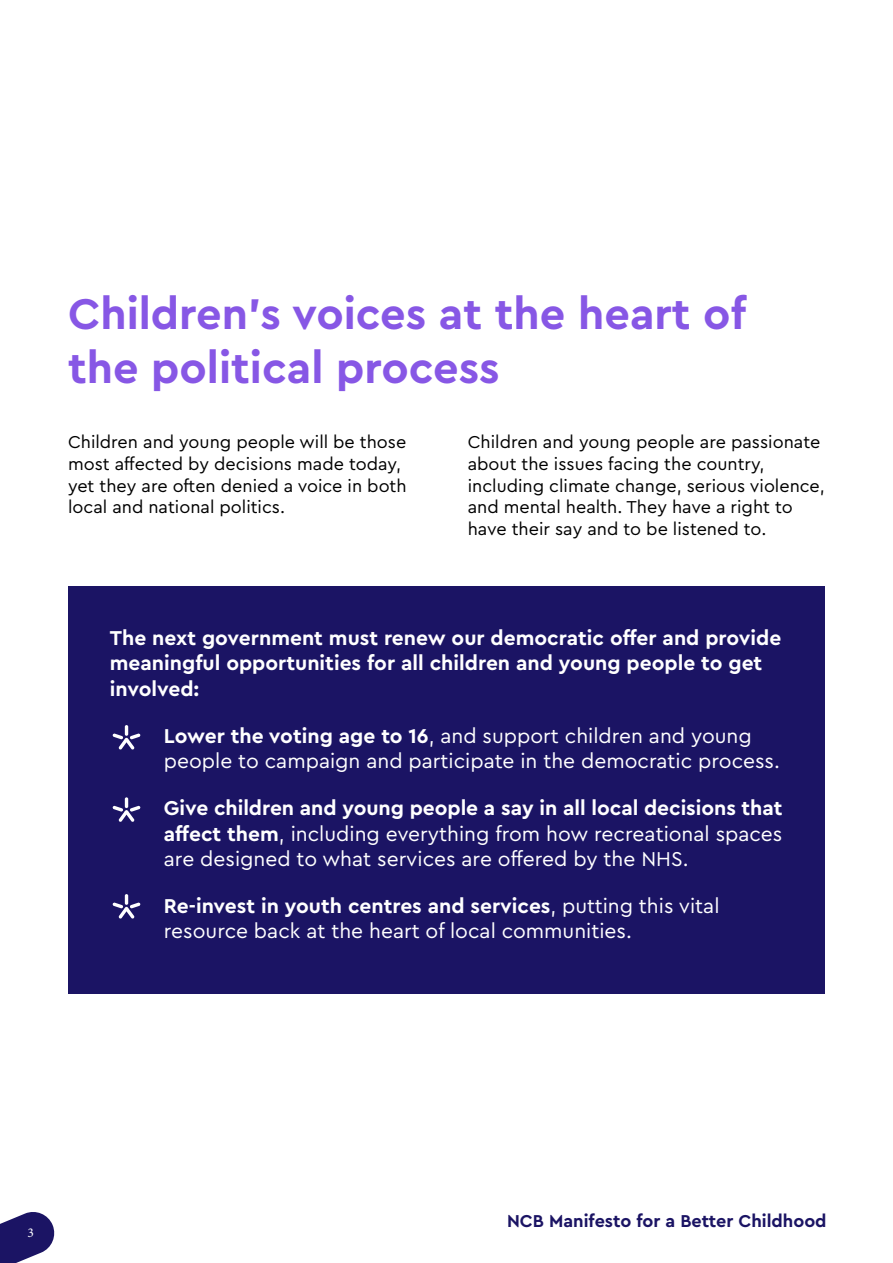
<style>
.page{position:relative;width:893px;height:1263px;background:#fff}
.page>*{position:absolute;margin:0;border:0;box-sizing:border-box;transform-origin:0 0}
.t1{font:700 45px/54px "Cera Pro";color:#8757e5}
.t2{font:21px/25.2px "Cera Pro";color:#fff}
.t3{font:700 21px/25.2px "Cera Pro";color:#fff}
.t4{font:18px/21.6px "Cera Pro";color:#000}
.t5{font:700 18px "Cera Pro";color:#1b1464}
.t6{font:13.5px "Minion Pro";color:#fff}
.s1{font-weight:700}
</style>
<div class="page">
<svg style="left:0;top:1212px;width:55px;height:51px"></svg>
<div style="left:68px;top:587px;width:757px;height:407px;background:#1b1464"></div>
<svg style="left:112px;top:725px;width:29px;height:24px"></svg>
<svg style="left:112px;top:797px;width:29px;height:25px"></svg>
<svg style="left:112px;top:894px;width:29px;height:24px"></svg>
<h1 class="t1" style="left:68px;top:285px;width:679px">Children’s voices at the heart of the political process</h1>
<p class="t4" style="left:68px;top:431px;width:340px">Children and young people will be those most affected by decisions made today, yet they are often denied a voice in both local and national politics.</p>
<p class="t4" style="left:468px;top:431px;width:359px">Children and young people are passionate about the issues facing the country, including climate change, serious violence, and mental health. They have a right to have their say and to be listened to.</p>
<p class="t3" style="left:110px;top:625px;width:673px">The next government must renew our democratic offer and provide meaningful opportunities for all children and young people to get involved:</p>
<p class="t2" style="left:164px;top:722px;width:618px;text-indent:-28px">• <span class="s1">Lower the voting age to 16</span>, and support children and young people to campaign and participate in the democratic process.</p>
<p class="t2" style="left:164px;top:795px;width:620px;text-align:justify;text-indent:-28px">• <span class="s1">Give children and young people a say in all local decisions that affect them</span>, including everything from how recreational spaces are designed to what services are offered by the NHS.</p>
<p class="t2" style="left:164px;top:892px;width:557px;text-indent:-28px">• <span class="s1">Re-invest in youth centres and services</span>, putting this vital resource back at the heart of local communities.</p>
<p class="t6" style="left:28px;top:1223px;width:8px">3</p>
<p class="t5" style="left:507px;top:1208px;width:321px">NCB Manifesto for a Better Childhood</p>
</div>
